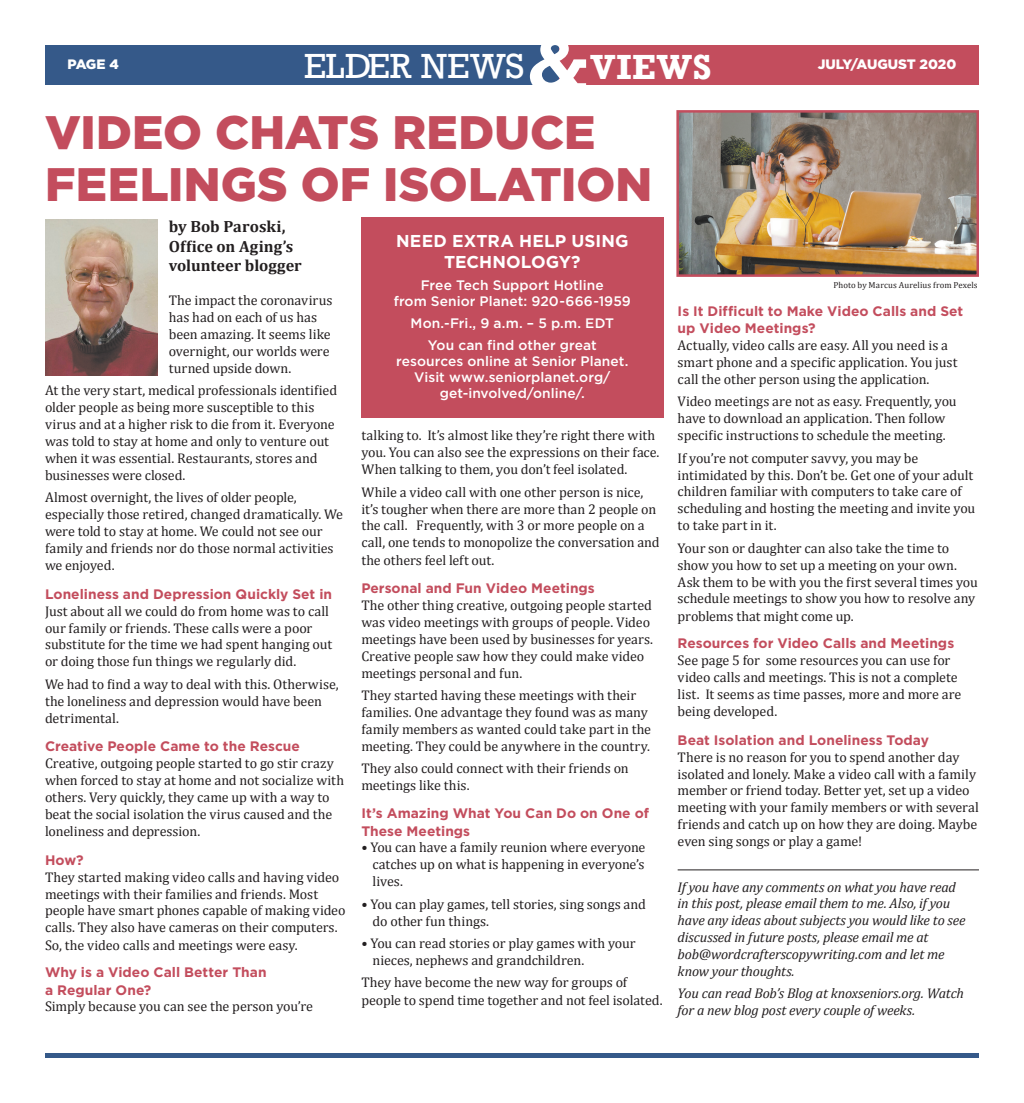
<style>
.page{position:relative;width:1024px;height:1103px;background:#fff}
.page>*{position:absolute;margin:0;border:0;box-sizing:border-box;transform-origin:0 0}
.Body_Copy{font:900 46.88px/51.9px "Gotham";color:#c34d5d}
.t1{font:32.75px "Rockwell";letter-spacing:-.005em;color:#fff}
.t2{font:700 32.75px "Rockwell";letter-spacing:.03em;color:#fff}
.Body_Copy-2{font:700 17.25px/20.6px "Gotham";letter-spacing:.005em;color:#fff;text-align:center}
.Body_Copy-3{font:700 16.25px/19.5px "Cambria";color:#231f20}
.Body_Copy-4{font:14px/16.9px "Cambria";letter-spacing:-.005em;color:#231f20}
.Body_Copy-5{font:italic 14px/16.9px "Cambria";letter-spacing:-.015em;color:#231f20}
.Body_Copy-6{font:700 13.75px/17.2px "Gotham";color:#c34d5d}
.Body_Copy-7{font:500 13.75px/16.2px "Gotham";letter-spacing:.005em;color:#fff;text-align:center}
.t3{font:900 13.62px "Gotham";color:#fff}
.Body_Copy-8{font:8.75px "Cambria";letter-spacing:.015em;color:#231f20}
</style>
<div class="page">
<div style="left:45px;top:45px;width:515px;height:40px;background:#355989"></div>
<div style="left:560px;top:45px;width:419px;height:40px;background:#c34d5d"></div>
<svg style="left:530px;top:45px;width:56px;height:40px"></svg>
<div style="left:45px;top:1053px;width:934px;height:5px;background:#355989"></div>
<hr style="left:678px;top:869px;width:301px;height:1px;background:#231f20">
<img style="left:45px;top:219px;width:112px;height:157px">
<img style="left:679px;top:113px;width:297px;height:161px">
<div style="left:676px;top:110px;width:303px;height:167px;border:2px solid #c34d5d"></div>
<div style="left:361px;top:218px;width:302px;height:200px;background:#c34d5d"></div>
<p class="t3" style="left:68px;top:56px;width:53px">PAGE 4</p>
<h2 class="t1" style="left:304px;top:46px;width:221px">ELDER NEWS</h2>
<h2 class="t2" style="left:590px;top:45px;width:123px">VIEWS</h2>
<p class="t3" style="left:818px;top:56px;width:140px">JULY/AUGUST 2020</p>
<p class="Body_Copy" style="left:45px;top:106px;width:609px">VIDEO CHATS REDUCE<br>FEELINGS OF ISOLATION</p>
<p class="Body_Copy-3" style="left:169px;top:216px;width:134px">by Bob Paroski,<br>Office on Aging’s volunteer blogger</p>
<p class="Body_Copy-2" style="left:396px;top:230px;width:234px">NEED EXTRA HELP USING<br>TECHNOLOGY?</p>
<p class="Body_Copy-7" style="left:394px;top:276px;width:239px">Free Tech Support Hotline<br>from Senior Planet: 920-666-1959</p>
<p class="Body_Copy-7" style="left:411px;top:314px;width:205px">Mon.-Fri., 9 a.m. – 5 p.m. EDT</p>
<p class="Body_Copy-7" style="left:396px;top:336px;width:234px">You can find other great resources online at Senior Planet.<br>Visit www.seniorplanet.org/ get-involved/online/.</p>
<p class="Body_Copy-4" style="left:169px;top:292px;width:165px">The impact the coronavirus has had on each of us has been amazing. It seems like overnight, our worlds were turned upside down.</p>
<p class="Body_Copy-4" style="left:45px;top:382px;width:294px">At the very start, medical professionals identified older people as being more susceptible to this virus and at a higher risk to die from it. Everyone was told to stay at home and only to venture out when it was essential. Restaurants, stores and businesses were closed.</p>
<p class="Body_Copy-4" style="left:45px;top:489px;width:300px">Almost overnight, the lives of older people, especially those retired, changed dramatically. We were told to stay at home. We could not see our family and friends nor do those normal activities we enjoyed.</p>
<p class="Body_Copy-6" style="left:45px;top:585px;width:289px">Loneliness and Depression Quickly Set in</p>
<p class="Body_Copy-4" style="left:45px;top:602px;width:289px">Just about all we could do from home was to call our family or friends. These calls were a poor substitute for the time we had spent hanging out or doing those fun things we regularly did.</p>
<p class="Body_Copy-4" style="left:45px;top:675px;width:295px">We had to find a way to deal with this. Otherwise, the loneliness and depression would have been detrimental.</p>
<p class="Body_Copy-6" style="left:45px;top:738px;width:256px">Creative People Came to the Rescue</p>
<p class="Body_Copy-4" style="left:45px;top:755px;width:301px">Creative, outgoing people started to go stir crazy when forced to stay at home and not socialize with others. Very quickly, they came up with a way to beat the social isolation the virus caused and the loneliness and depression.</p>
<p class="Body_Copy-6" style="left:45px;top:851px;width:40px">How?</p>
<p class="Body_Copy-4" style="left:45px;top:868px;width:302px">They started making video calls and having video meetings with their families and friends. Most people have smart phones capable of making video calls. They also have cameras on their computers.<br>So, the video calls and meetings were easy.</p>
<p class="Body_Copy-6" style="left:45px;top:963px;width:223px">Why is a Video Call Better Than a Regular One?</p>
<p class="Body_Copy-4" style="left:45px;top:998px;width:270px">Simply because you can see the person you’re</p>
<p class="Body_Copy-4" style="left:361px;top:427px;width:300px">talking to. It’s almost like they’re right there with you. You can also see the expressions on their face.<br>When talking to them, you don’t feel isolated.</p>
<p class="Body_Copy-4" style="left:361px;top:483px;width:300px">While a video call with one other person is nice, it’s tougher when there are more than 2 people on the call. Frequently, with 3 or more people on a call, one tends to monopolize the conversation and the others feel left out.</p>
<p class="Body_Copy-6" style="left:361px;top:579px;width:235px">Personal and Fun Video Meetings</p>
<p class="Body_Copy-4" style="left:361px;top:596px;width:293px">The other thing creative, outgoing people started was video meetings with groups of people. Video meetings have been used by businesses for years.<br>Creative people saw how they could make video meetings personal and fun.</p>
<p class="Body_Copy-4" style="left:361px;top:686px;width:291px">They started having these meetings with their families. One advantage they found was as many family members as wanted could take part in the meeting. They could be anywhere in the country.</p>
<p class="Body_Copy-4" style="left:361px;top:759px;width:269px;line-height:17.2px">They also could connect with their friends on meetings like this.</p>
<p class="Body_Copy-6" style="left:361px;top:804px;width:289px">It’s Amazing What You Can Do on One of<br>These Meetings</p>
<p class="Body_Copy-4" style="left:372px;top:839px;width:274px;text-align:justify;text-indent:-11px">• You can have a family reunion where everyone catches up on what is happening in everyone’s lives.</p>
<p class="Body_Copy-4" style="left:372px;top:895px;width:275px;text-indent:-11px">• You can play games, tell stories, sing songs and do other fun things.</p>
<p class="Body_Copy-4" style="left:372px;top:934px;width:265px;text-indent:-11px">• You can read stories or play games with your nieces, nephews and grandchildren.</p>
<p class="Body_Copy-4" style="left:361px;top:974px;width:303px;line-height:17.2px">They have become the new way for groups of people to spend time together and not feel isolated.</p>
<p class="Body_Copy-8" style="left:833px;top:280px;width:146px">Photo by Marcus Aurelius from Pexels</p>
<p class="Body_Copy-6" style="left:678px;top:302px;width:287px">Is It Difficult to Make Video Calls and Set up Video Meetings?</p>
<p class="Body_Copy-4" style="left:678px;top:337px;width:281px">Actually, video calls are easy. All you need is a smart phone and a specific application. You just call the other person using the application.</p>
<p class="Body_Copy-4" style="left:678px;top:393px;width:281px">Video meetings are not as easy. Frequently, you have to download an application. Then follow specific instructions to schedule the meeting.</p>
<p class="Body_Copy-4" style="left:678px;top:449px;width:299px">If you’re not computer savvy, you may be intimidated by this. Don’t be. Get one of your adult children familiar with computers to take care of scheduling and hosting the meeting and invite you to take part in it.</p>
<p class="Body_Copy-4" style="left:678px;top:539px;width:302px">Your son or daughter can also take the time to show you how to set up a meeting on your own.<br>Ask them to be with you the first several times you schedule meetings to show you how to resolve any problems that might come up.</p>
<p class="Body_Copy-6" style="left:678px;top:635px;width:278px">Resources for Video Calls and Meetings</p>
<p class="Body_Copy-4" style="left:678px;top:652px;width:285px">See page 5 for some resources you can use for video calls and meetings. This is not a complete list. It seems as time passes, more and more are being developed.</p>
<p class="Body_Copy-6" style="left:678px;top:731px;width:253px">Beat Isolation and Loneliness Today</p>
<p class="Body_Copy-4" style="left:678px;top:748px;width:303px">There is no reason for you to spend another day isolated and lonely. Make a video call with a family member or friend today. Better yet, set up a video meeting with your family members or with several friends and catch up on how they are doing. Maybe even sing songs or play a game!</p>
<p class="Body_Copy-5" style="left:678px;top:878px;width:289px">If you have any comments on what you have read in this post, please email them to me. Also, if you have any ideas about subjects you would like to see discussed in future posts, please email me at bob@wordcrafterscopywriting.com and let me know your thoughts.</p>
<p class="Body_Copy-5" style="left:678px;top:984px;width:288px">You can read Bob’s Blog at knoxseniors.org. Watch for a new blog post every couple of weeks.</p>
</div>
